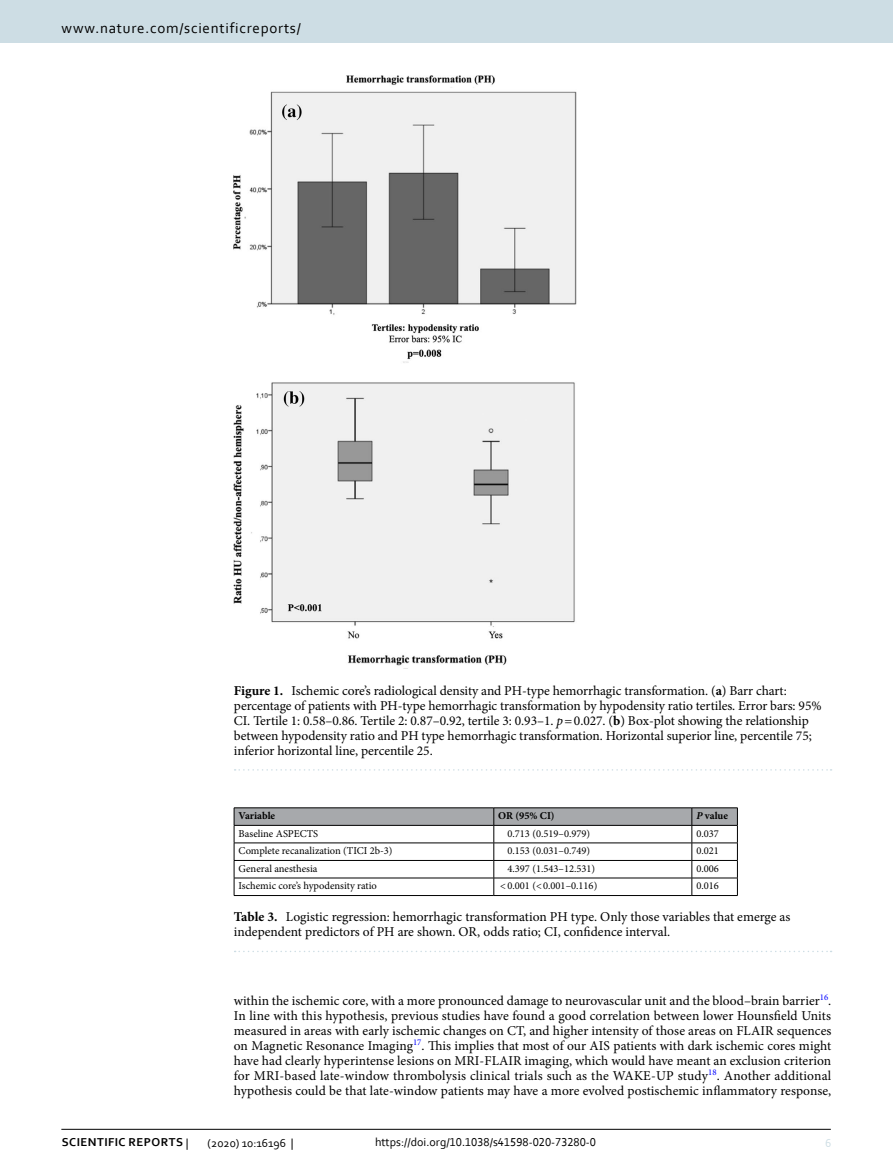
<style>
.page{position:relative;width:893px;height:1174px;background:#fff}
.page>*{position:absolute;margin:0;border:0;box-sizing:border-box;transform-origin:0 0}
.t1{font:15px "Corbel 2";letter-spacing:.05em;color:#000}
.t2{font:13.5px/15px "Minion Pro";letter-spacing:-.005em;color:#000}
.t3{font:12px "Corbel";color:#000}
.t4{font:12px "Corbel Bold 2";letter-spacing:.04em;color:#000}
.t5{font:12px "Corbel 2";color:#000}
.t6{font:12px "Corbel";color:#cddde4}
.t7{font:10.5px "Minion Pro";color:#000}
.t8{font:700 10.5px "Minion Pro";color:#000}
.s1{font-weight:700}
.s2{font-style:italic}
.s3{font-family:"Corbel 2"}
</style>
<div class="page">
<div style="left:0;top:0;width:893px;height:43px;background:#cddde4"></div>
<hr style="left:61px;top:1129px;width:770px;height:1px;background:#000">
<img style="left:234px;top:76px;width:343px;height:590px">
<svg style="left:235px;top:769px;width:597px;height:1px"></svg>
<svg style="left:235px;top:950px;width:597px;height:2px"></svg>
<hr style="left:234px;top:807px;width:260px;height:1px;background:#000">
<hr style="left:494px;top:807px;width:198px;height:1px;background:#000">
<hr style="left:692px;top:807px;width:46px;height:1px;background:#000">
<hr style="left:234px;top:895px;width:260px;height:1px;background:#000">
<hr style="left:494px;top:895px;width:198px;height:1px;background:#000">
<svg style="left:234px;top:808px;width:504px;height:87px"></svg>
<hr style="left:692px;top:895px;width:46px;height:1px;background:#000">
<p class="t1" style="left:62px;top:19px;width:241px">www.nature.com/scientificreports/</p>
<p class="t2" style="left:234px;top:683px;width:589px"><span class="s1">Figure 1.</span> Ischemic core’s radiological density and PH-type hemorrhagic transformation. (<span class="s1">a</span>) Barr chart: percentage of patients with PH-type hemorrhagic transformation by hypodensity ratio tertiles. Error bars: 95% CI. Tertile 1: 0.58–0.86. Tertile 2: 0.87–0.92, tertile 3: 0.93–1. <span class="s2">p</span>=0.027. (<span class="s1">b</span>) Box-plot showing the relationship between hypodensity ratio and PH type hemorrhagic transformation. Horizontal superior line, percentile 75; inferior horizontal line, percentile 25.</p>
<p class="t8" style="left:239px;top:808px;width:38px">Variable</p>
<p class="t8" style="left:498px;top:808px;width:58px">OR (95% CI)</p>
<p class="t8" style="left:696px;top:808px;width:33px"><span class="s2">P</span> value</p>
<p class="t7" style="left:239px;top:826px;width:81px">Baseline ASPECTS</p>
<p class="t7" style="left:507px;top:826px;width:84px">0.713 (0.519–0.979)</p>
<p class="t7" style="left:696px;top:826px;width:24px">0.037</p>
<p class="t7" style="left:239px;top:844px;width:155px">Complete recanalization (TICI 2b-3)</p>
<p class="t7" style="left:507px;top:844px;width:84px">0.153 (0.031–0.749)</p>
<p class="t7" style="left:696px;top:844px;width:24px">0.021</p>
<p class="t7" style="left:239px;top:861px;width:80px">General anesthesia</p>
<p class="t7" style="left:507px;top:861px;width:89px">4.397 (1.543–12.531)</p>
<p class="t7" style="left:696px;top:861px;width:24px">0.006</p>
<p class="t7" style="left:239px;top:879px;width:140px">Ischemic core’s hypodensity ratio</p>
<p class="t7" style="left:500px;top:879px;width:98px">&lt;0.001 (&lt;0.001–0.116)</p>
<p class="t7" style="left:696px;top:879px;width:24px">0.016</p>
<p class="t2" style="left:234px;top:909px;width:558px"><span class="s1">Table 3.</span> Logistic regression: hemorrhagic transformation PH type. Only those variables that emerge as independent predictors of PH are shown. OR, odds ratio; CI, confidence interval.</p>
<p class="t2" style="left:234px;top:993px;width:599px;text-align:justify">within the ischemic core, with a more pronounced damage to neurovascular unit and the blood–brain barrier<sup>16</sup>.<br>In line with this hypothesis, previous studies have found a good correlation between lower Hounsfield Units measured in areas with early ischemic changes on CT, and higher intensity of those areas on FLAIR sequences on Magnetic Resonance Imaging<sup>17</sup>. This implies that most of our AIS patients with dark ischemic cores might have had clearly hyperintense lesions on MRI-FLAIR imaging, which would have meant an exclusion criterion for MRI-based late-window thrombolysis clinical trials such as the WAKE-UP study<sup>18</sup>. Another additional hypothesis could be that late-window patients may have a more evolved postischemic inflammatory response,</p>
<p class="t4" style="left:62px;top:1135px;width:128px">SCIENTIFIC REPORTS <span class="s3">|</span></p>
<p class="t5" style="left:208px;top:1135px;width:88px">(2020) 10:16196 |</p>
<p class="t3" style="left:375px;top:1135px;width:222px">https://doi.org/10.1038/s41598-020-73280-0</p>
<p class="t6" style="left:825px;top:1135px;width:8px">6</p>
</div>
